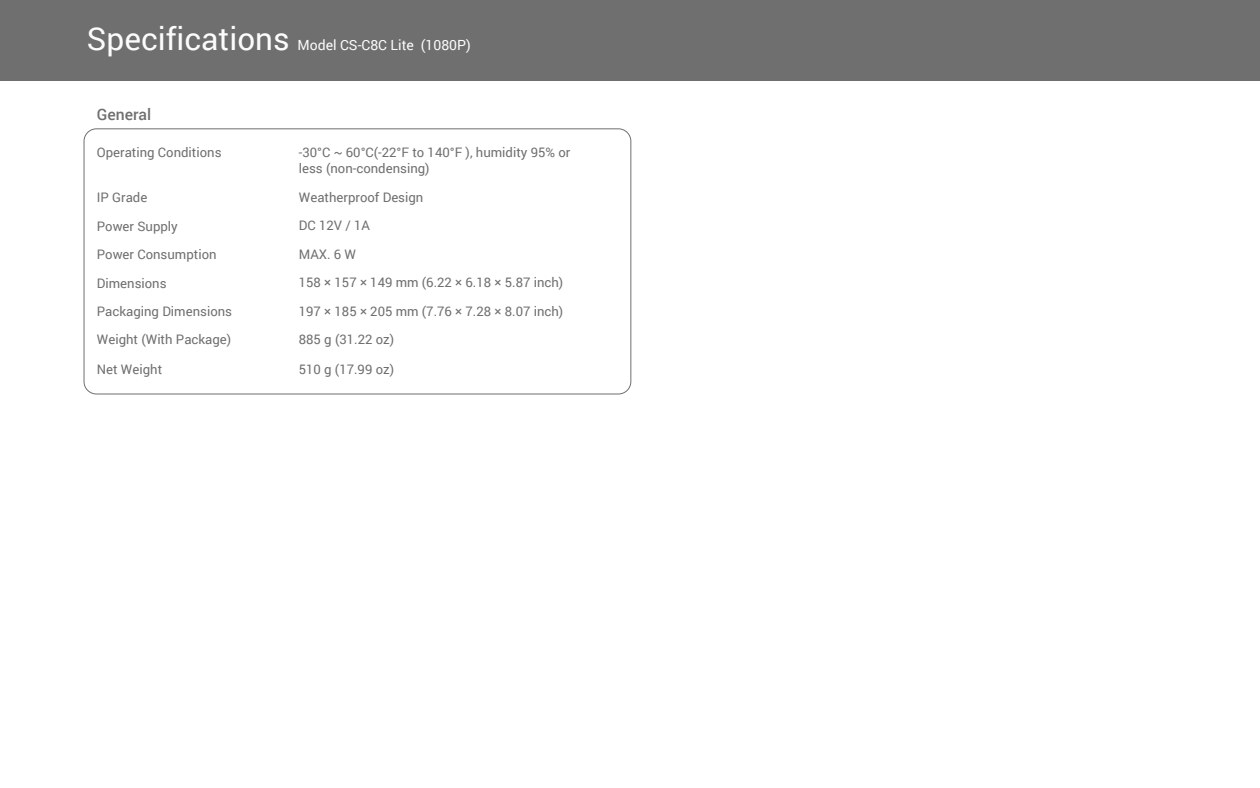
<style>
.page{position:relative;width:1260px;height:788px;background:#fff}
.page>*{position:absolute;margin:0;border:0;box-sizing:border-box;transform-origin:0 0}
.t1{font:31.5px "Roboto";color:#fbfcfc}
.t2{font:500 15.75px "Roboto";color:#706f70}
.t3{font:14px "Roboto";color:#fbfcfc}
.t4{font:13.12px/15.8px "Roboto";color:#706f70}
</style>
<div class="page">
<div style="left:84px;top:128px;width:547px;height:266px;border:1px solid #706f70;border-radius:12px"></div>
<div style="left:0;top:0;width:1260px;height:80px;background:#706f70"></div>
<h1 class="t1" style="left:87px;top:16px;width:204px">Specifications</h1>
<p class="t3" style="left:297px;top:35px;width:175px">Model CS-C8C Lite (1080P)</p>
<p class="t2" style="left:97px;top:103px;width:56px">General</p>
<p class="t4" style="left:97px;top:144px;width:126px">Operating Conditions</p>
<p class="t4" style="left:299px;top:144px;width:273px">-30°C ~ 60°C(-22°F to 140°F ), humidity 95% or less (non-condensing)</p>
<p class="t4" style="left:97px;top:189px;width:52px">IP Grade</p>
<p class="t4" style="left:299px;top:189px;width:126px">Weatherproof Design</p>
<p class="t4" style="left:97px;top:218px;width:82px">Power Supply</p>
<p class="t4" style="left:299px;top:217px;width:73px">DC 12V / 1A</p>
<p class="t4" style="left:97px;top:246px;width:121px">Power Consumption</p>
<p class="t4" style="left:299px;top:246px;width:59px">MAX. 6 W</p>
<p class="t4" style="left:97px;top:275px;width:71px">Dimensions</p>
<p class="t4" style="left:299px;top:274px;width:266px">158 × 157 × 149 mm (6.22 × 6.18 × 5.87 inch)</p>
<p class="t4" style="left:97px;top:303px;width:137px">Packaging Dimensions</p>
<p class="t4" style="left:299px;top:303px;width:266px">197 × 185 × 205 mm (7.76 × 7.28 × 8.07 inch)</p>
<p class="t4" style="left:97px;top:331px;width:136px">Weight (With Package)</p>
<p class="t4" style="left:299px;top:331px;width:97px">885 g (31.22 oz)</p>
<p class="t4" style="left:97px;top:360px;width:67px">Net Weight</p>
<p class="t4" style="left:299px;top:360px;width:97px">510 g (17.99 oz)</p>
</div>
